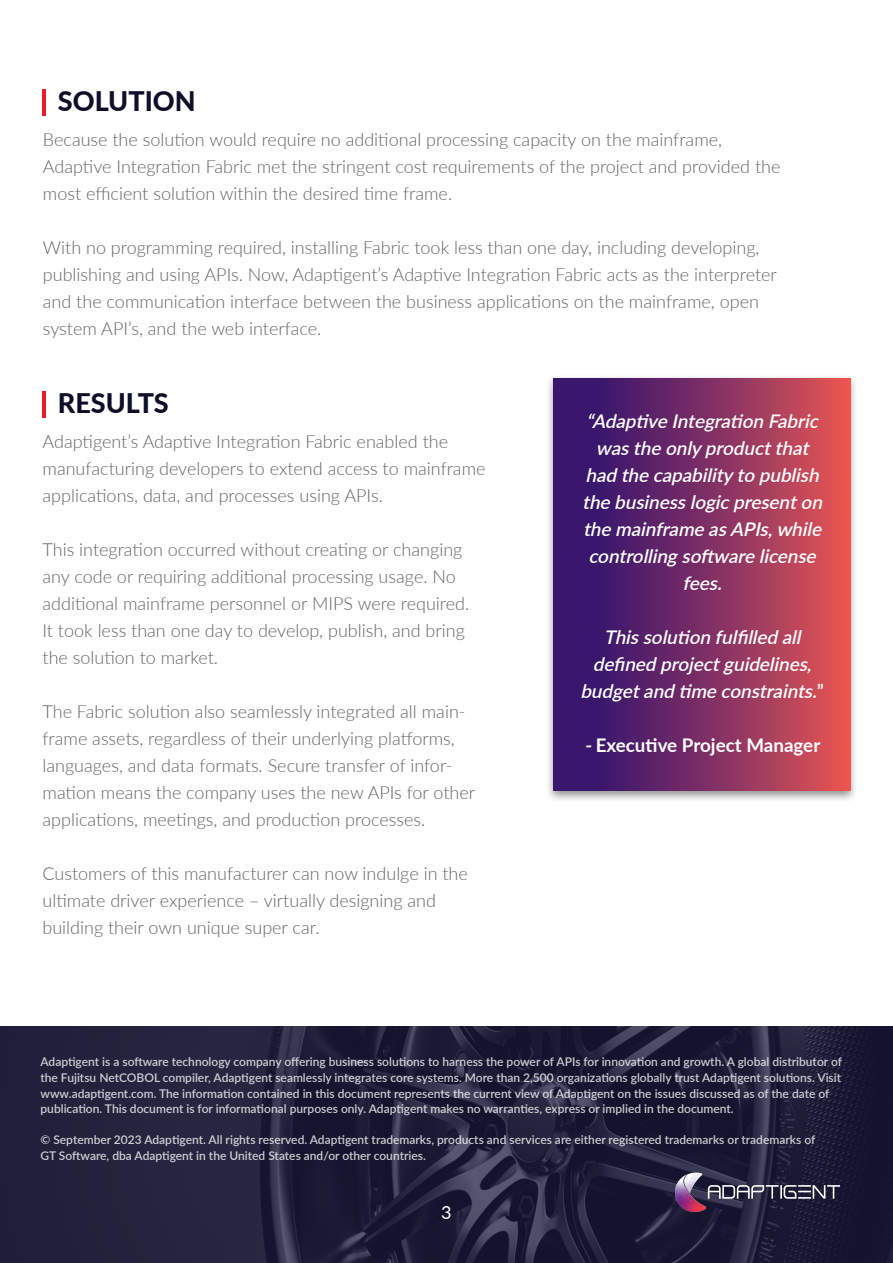
<style>
.page{position:relative;width:893px;height:1263px;background:#fff}
.page>*{position:absolute;margin:0;border:0;box-sizing:border-box;transform-origin:0 0}
.Raleway__SemiBold_Size_18pt_Lea_21pt_Lef{font:800 27px "Lato";color:#0e0e29}
.Regular_Size_8pt_Lea_14pt_Left{font:italic 600 18.75px "Lato";color:#fff}
.Regular_Size_8pt_Lea_14pt_Left-2{font:700 18.75px "Lato";color:#fff}
.Regular_Size_8pt_Lea_14pt_Left-3{font:300 18px/27px "Lato";color:#626362}
.Raleway__SemiBold_Size_18pt_Lea_21pt_Lef-2{font:18px "Lato";color:#fff}
.t1{font:600 12px/15.6px "Lato";color:#fff}
.s1{font-style:normal}
.s2{font-style:italic}
</style>
<div class="page">
<svg style="left:0;top:1026px;width:893px;height:237px;background:#201f39"></svg>
<img style="left:670px;top:1163px;width:179px;height:58px">
<div style="left:545px;top:374px;width:314px;height:429px;background:#231f20;opacity:.48"></div>
<svg style="left:554px;top:378px;width:296px;height:412px;background:#802f62"></svg>
<hr style="left:43px;top:89px;width:3px;height:27px;background:#eb1c2a">
<hr style="left:43px;top:391px;width:3px;height:26px;background:#eb1c2a">
<p class="Raleway__SemiBold_Size_18pt_Lea_21pt_Lef" style="left:58px;top:81px;width:139px">SOLUTION</p>
<p class="Regular_Size_8pt_Lea_14pt_Left-3" style="left:43px;top:126px;width:681px">Because the solution would require no additional processing capacity on the mainframe,</p>
<p class="Regular_Size_8pt_Lea_14pt_Left-3" style="left:43px;top:153px;width:739px">Adaptive Integration Fabric met the stringent cost requirements of the project and provided the</p>
<p class="Regular_Size_8pt_Lea_14pt_Left-3" style="left:43px;top:180px;width:411px">most efficient solution within the desired time frame.</p>
<p class="Regular_Size_8pt_Lea_14pt_Left-3" style="left:43px;top:234px;width:718px">With no programming required, installing Fabric took less than one day, including developing,</p>
<p class="Regular_Size_8pt_Lea_14pt_Left-3" style="left:43px;top:261px;width:735px">publishing and using APIs. Now, Adaptigent’s Adaptive Integration Fabric acts as the interpreter</p>
<p class="Regular_Size_8pt_Lea_14pt_Left-3" style="left:43px;top:288px;width:717px">and the communication interface between the business applications on the mainframe, open</p>
<p class="Regular_Size_8pt_Lea_14pt_Left-3" style="left:43px;top:315px;width:280px">system API’s, and the web interface.</p>
<p class="Raleway__SemiBold_Size_18pt_Lea_21pt_Lef" style="left:58px;top:383px;width:112px">RESULTS</p>
<p class="Regular_Size_8pt_Lea_14pt_Left-3" style="left:43px;top:428px;width:445px">Adaptigent’s Adaptive Integration Fabric enabled the manufacturing developers to extend access to mainframe applications, data, and processes using APIs.</p>
<p class="Regular_Size_8pt_Lea_14pt_Left-3" style="left:43px;top:536px;width:421px">This integration occurred without creating or changing</p>
<p class="Regular_Size_8pt_Lea_14pt_Left-3" style="left:43px;top:563px;width:415px">any code or requiring additional processing usage. No</p>
<p class="Regular_Size_8pt_Lea_14pt_Left-3" style="left:43px;top:590px;width:428px">additional mainframe personnel or MIPS were required.</p>
<p class="Regular_Size_8pt_Lea_14pt_Left-3" style="left:43px;top:617px;width:424px">It took less than one day to develop, publish, and bring</p>
<p class="Regular_Size_8pt_Lea_14pt_Left-3" style="left:43px;top:644px;width:177px">the solution to market.</p>
<p class="Regular_Size_8pt_Lea_14pt_Left-3" style="left:43px;top:698px;width:425px">The Fabric solution also seamlessly integrated all main&shy;frame assets, regardless of their underlying platforms,</p>
<p class="Regular_Size_8pt_Lea_14pt_Left-3" style="left:43px;top:752px;width:434px">languages, and data formats. Secure transfer of infor&shy;mation means the company uses the new APIs for other applications, meetings, and production processes.</p>
<p class="Regular_Size_8pt_Lea_14pt_Left-3" style="left:43px;top:860px;width:427px">Customers of this manufacturer can now indulge in the</p>
<p class="Regular_Size_8pt_Lea_14pt_Left-3" style="left:43px;top:887px;width:395px">ultimate driver experience – virtually designing and</p>
<p class="Regular_Size_8pt_Lea_14pt_Left-3" style="left:43px;top:914px;width:279px">building their own unique super car.</p>
<p class="Regular_Size_8pt_Lea_14pt_Left" style="left:586px;top:408px;width:238px">“AdaptiveIntegration Fabric</p>
<p class="Regular_Size_8pt_Lea_14pt_Left" style="left:596px;top:435px;width:219px">wastheonlyproductthat</p>
<p class="Regular_Size_8pt_Lea_14pt_Left" style="left:585px;top:462px;width:240px">had thecapabilityto publish</p>
<p class="Regular_Size_8pt_Lea_14pt_Left" style="left:582px;top:489px;width:247px">thebusinesslogicpresenton</p>
<p class="Regular_Size_8pt_Lea_14pt_Left" style="left:583px;top:516px;width:245px">themainframeasAPIs,while</p>
<p class="Regular_Size_8pt_Lea_14pt_Left" style="left:588px;top:543px;width:234px">controllingsoftwarelicense</p>
<p class="Regular_Size_8pt_Lea_14pt_Left" style="left:683px;top:570px;width:46px">fees.</p>
<p class="Regular_Size_8pt_Lea_14pt_Left" style="left:604px;top:624px;width:204px">Thissolution fulfilled all</p>
<p class="Regular_Size_8pt_Lea_14pt_Left" style="left:593px;top:651px;width:225px">defined projectguidelines,</p>
<p class="Regular_Size_8pt_Lea_14pt_Left" style="left:580px;top:678px;width:245px">budgetand timeconstraints.<span class="s1">”</span></p>
<p class="Regular_Size_8pt_Lea_14pt_Left-2" style="left:584px;top:732px;width:238px"><span class="s2">-</span>Executive Project Manager</p>
<p class="t1" style="left:40px;top:1054px;width:803px">Adaptigent is a software technology company offering business solutions to harness the power of APIs for innovation and growth. A global distributor of the Fujitsu NetCOBOL compiler, Adaptigent seamlessly integrates core systems. More than 2,500 organizations globally trust Adaptigent solutions. Visit www.adaptigent.com. The information contained in this document represents the current view of Adaptigent on the issues discussed as of the date of publication. This document is for informational purposes only. Adaptigent makes no warranties, express or implied in the document.</p>
<p class="t1" style="left:40px;top:1132px;width:776px">© September 2023 Adaptigent. All rights reserved. Adaptigent trademarks, products and services are either registered trademarks or trademarks of<br>GT Software, dba Adaptigent in the United States and/or other countries.</p>
<p class="Raleway__SemiBold_Size_18pt_Lea_21pt_Lef-2" style="left:441px;top:1199px;width:12px">3</p>
</div>
